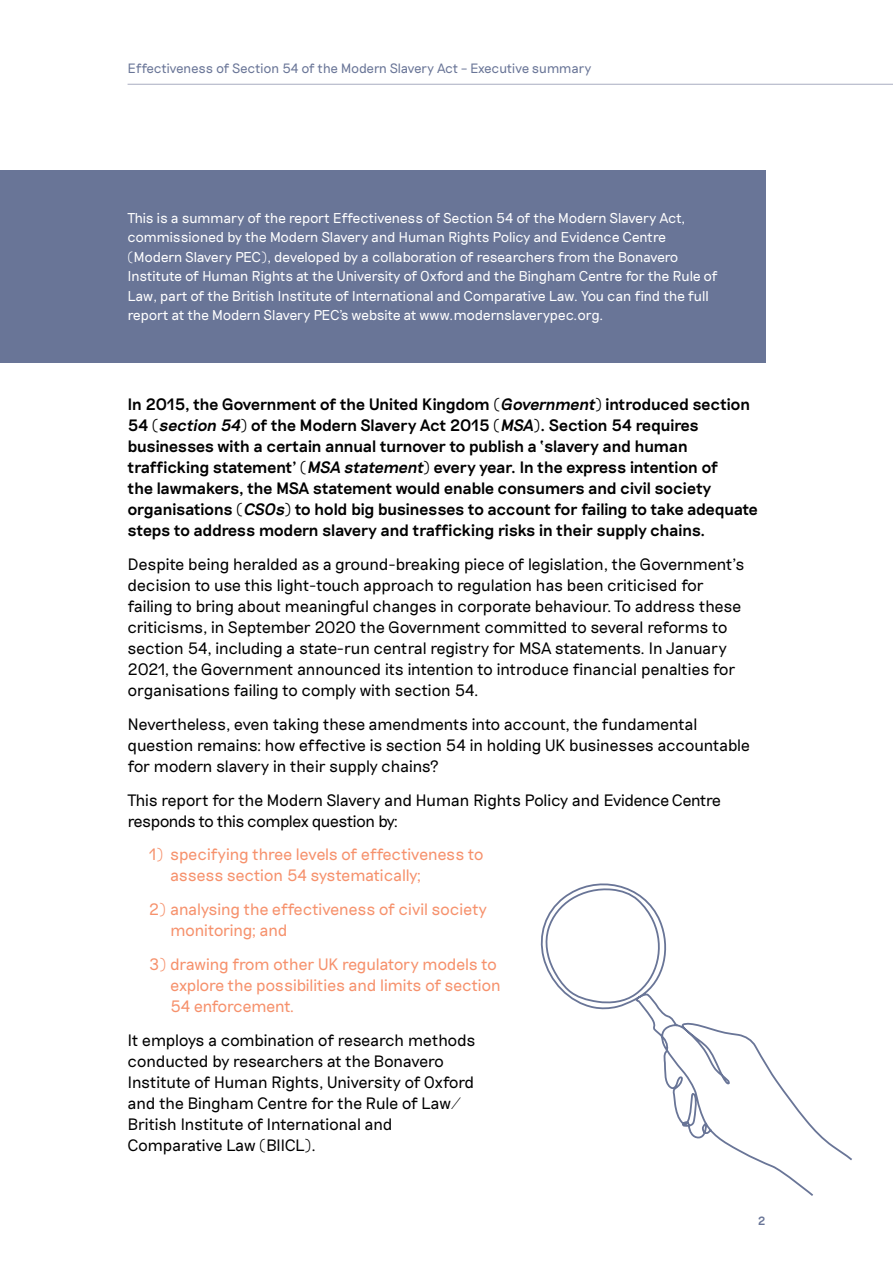
<style>
.page{position:relative;width:893px;height:1263px;background:#fff}
.page>*{position:absolute;margin:0;border:0;box-sizing:border-box;transform-origin:0 0}
.t1{font:300 16.5px/21px "Riposte";letter-spacing:-.04em;color:#000}
.t2{font:500 16.5px/21px "Riposte";letter-spacing:-.035em;color:#000}
.t3{font:300 16.5px/21px "Riposte";letter-spacing:-.035em;color:#f6916c}
.t4{font:300 14.25px/19.5px "Riposte";letter-spacing:-.035em;color:#fff}
.t5{font:300 13.5px "Riposte";letter-spacing:-.035em;color:#697597}
.t6{font:500 12px "Riposte";color:#697597}
.s1{font-style:italic}
</style>
<div class="page">
<hr style="left:128px;top:84px;width:765px;height:1px;background:#a9acc1">
<div style="left:0;top:170px;width:765px;height:193px;background:#697597"></div>
<svg style="left:540px;top:883px;width:312px;height:313px"></svg>
<p class="t5" style="left:128px;top:61px;width:465px">Effectiveness of Section 54 of the Modern Slavery Act – Executive summary</p>
<p class="t4" style="left:128px;top:208px;width:592px">This is a summary of the report Effectiveness of Section 54 of the Modern Slavery Act, commissioned by the Modern Slavery and Human Rights Policy and Evidence Centre (Modern Slavery PEC), developed by a collaboration of researchers from the Bonavero Institute of Human Rights at the University of Oxford and the Bingham Centre for the Rule of Law, part of the British Institute of International and Comparative Law. You can find the full report at the Modern Slavery PEC's website at www.modernslaverypec.org.</p>
<p class="t2" style="left:128px;top:395px;width:632px">In 2015, the Government of the United Kingdom (<span class="s1">Government</span>) introduced section 54 (<span class="s1">section 54</span>) of the Modern Slavery Act 2015 (<span class="s1">MSA</span>). Section 54 requires businesses with a certain annual turnover to publish a ‘slavery and human trafficking statement’ (<span class="s1">MSA statement</span>) every year. In the express intention of<br>the lawmakers, the MSA statement would enable consumers and civil society organisations (<span class="s1">CSOs</span>) to hold big businesses to account for failing to take adequate steps to address modern slavery and trafficking risks in their supply chains.</p>
<p class="t1" style="left:128px;top:554px;width:619px">Despite being heralded as a ground-breaking piece of legislation, the Government’s decision to use this light-touch approach to regulation has been criticised for failing to bring about meaningful changes in corporate behaviour. To address these criticisms, in September 2020 the Government committed to several reforms to section 54, including a state-run central registry for MSA statements. In January 2021, the Government announced its intention to introduce financial penalties for organisations failing to comply with section 54.</p>
<p class="t1" style="left:128px;top:714px;width:624px">Nevertheless, even taking these amendments into account, the fundamental question remains: how effective is section 54 in holding UK businesses accountable for modern slavery in their supply chains?</p>
<p class="t1" style="left:128px;top:790px;width:595px">This report for the Modern Slavery and Human Rights Policy and Evidence Centre responds to this complex question by:</p>
<p class="t3" style="left:170px;top:844px;width:315px;text-indent:-21px">1) specifying three levels of effectiveness to assess section 54 systematically;</p>
<p class="t3" style="left:170px;top:899px;width:318px;text-indent:-21px">2) analysing the effectiveness of civil society monitoring; and</p>
<p class="t3" style="left:170px;top:954px;width:333px;text-indent:-21px">3) drawing from other UK regulatory models to explore the possibilities and limits of section<br>54 enforcement.</p>
<p class="t1" style="left:128px;top:1030px;width:350px">It employs a combination of research methods conducted by researchers at the Bonavero Institute of Human Rights, University of Oxford and the Bingham Centre for the Rule of Law/ British Institute of International and Comparative Law (BIICL).</p>
<p class="t6" style="left:758px;top:1213px;width:9px">2</p>
</div>
